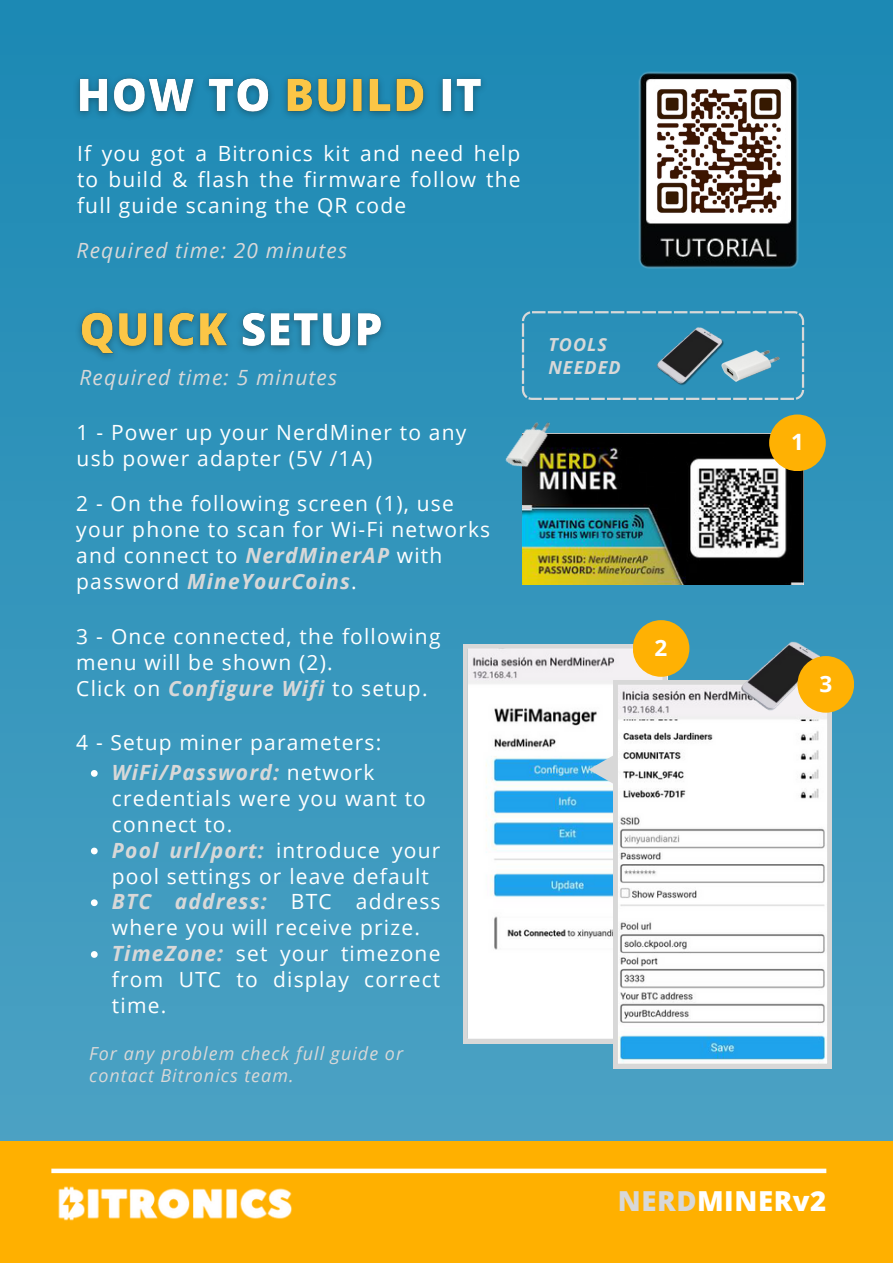
<style>
.page{position:relative;width:893px;height:1264px;background:#fff}
.page>*{position:absolute;margin:0;border:0;box-sizing:border-box;transform-origin:0 0}
.t1{font:800 27.6px "Open Sans";letter-spacing:.02em;color:#fff}
.t2{font:700 22.5px "Open Sans";color:#fff}
.t3{font:21px/25.8px "Open Sans";letter-spacing:.055em;color:#fff}
.t4{font:italic 21px "Open Sans";letter-spacing:.055em;color:#d8d8d8}
.t5{font:italic 18px "Open Sans";letter-spacing:.055em;color:#d8d8d8}
.t6{font:italic 700 18px "Open Sans";letter-spacing:.055em;color:#d8d8d8}
.s1{font-weight:700;font-style:italic;color:#d8d8d8}
.s2{color:#d8d8d8}
</style>
<div class="page">
<div style="left:0;top:0;width:892px;height:1262px;background:linear-gradient(to bottom,#1b88b3,#51a4c5)"></div>
<img style="left:630px;top:64px;width:173px;height:207px">
<img style="left:653px;top:85px;width:131px;height:131px">
<div style="left:0;top:1141px;width:892px;height:121px;background:#ffb000"></div>
<img style="left:58px;top:1186px;width:234px;height:35px">
<div style="left:51px;top:1168px;width:775px;height:5px;background:#fff"></div>
<img style="left:522px;top:433px;width:281px;height:151px">
<svg style="left:522px;top:311px;width:282px;height:89px;background:#3895bb"></svg>
<img style="left:726px;top:339px;width:54px;height:47px">
<svg style="left:463px;top:644px;width:204px;height:399px"></svg>
<div style="left:769px;top:414px;width:56px;height:57px;background:#ffb103;border-radius:50%"></div>
<svg style="left:613px;top:680px;width:218px;height:388px"></svg>
<svg style="left:588px;top:755px;width:25px;height:28px"></svg>
<img style="left:490px;top:406px;width:77px;height:73px">
<img style="left:740px;top:631px;width:79px;height:81px">
<div style="left:797px;top:656px;width:57px;height:56px;background:#ffb103;border-radius:50%"></div>
<div style="left:632px;top:620px;width:57px;height:56px;background:#ffb103;border-radius:50%"></div>
<img style="left:653px;top:318px;width:73px;height:79px">
<img style="left:66px;top:54px;width:428px;height:84px">
<img style="left:68px;top:288px;width:328px;height:84px">
<svg style="left:91px;top:770px;width:7px;height:6px"></svg>
<svg style="left:91px;top:847px;width:7px;height:7px"></svg>
<svg style="left:91px;top:899px;width:7px;height:7px"></svg>
<svg style="left:91px;top:951px;width:7px;height:6px"></svg>
<p class="t3" style="left:77px;top:140px;width:445px;text-align:justify">If you got a Bitronics kit and need help to build &amp; flash the firmware follow the full guide scaning the QR code</p>
<p class="t4" style="left:77px;top:236px;width:272px">Required time: 20 minutes</p>
<p class="t4" style="left:79px;top:362px;width:259px">Required time: 5 minutes</p>
<p class="t3" style="left:77px;top:419px;width:391px">1 - Power up your NerdMiner to any usb power adapter (5V /1A)</p>
<p class="t3" style="left:76px;top:490px;width:415px">2 - On the following screen (1), use your phone to scan for Wi-Fi networks and connect to <span class="s1">NerdMinerAP</span> with password <span class="s1">MineYourCoins</span>.</p>
<p class="t3" style="left:76px;top:622px;width:366px">3 - Once connected, the following menu will be shown (2).</p>
<p class="t3" style="left:76px;top:674px;width:353px">Click on <span class="s1">Configure Wifi</span> to setup.</p>
<p class="t3" style="left:76px;top:728px;width:306px">4 - Setup miner parameters:</p>
<p class="t3" style="left:112px;top:759px;width:315px"><span class="s1">WiFi/Password:</span> network credentials were you want to connect to.</p>
<p class="t3" style="left:112px;top:836px;width:330px"><span class="s1">Pool url/port:</span> introduce your pool settings or leave default</p>
<p class="t3" style="left:112px;top:888px;width:330px"><span class="s1">BTC address:</span> BTC address where you will receive prize.</p>
<p class="t3" style="left:112px;top:940px;width:330px;text-align:justify"><span class="s1">TimeZone:</span> set your timezone from UTC to display correct time.</p>
<p class="t5" style="left:89px;top:1040px;width:315px">For any problem check full guide or</p>
<p class="t5" style="left:89px;top:1062px;width:206px">contact Bitronics team.</p>
<p class="t6" style="left:548px;top:332px;width:60px">TOOLS</p>
<p class="t6" style="left:548px;top:354px;width:74px">NEEDED</p>
<p class="t2" style="left:654px;top:632px;width:14px">2</p>
<p class="t2" style="left:791px;top:426px;width:14px">1</p>
<p class="t2" style="left:819px;top:668px;width:14px">3</p>
<p class="t1" style="left:618px;top:1181px;width:210px"><span class="s2">NERD</span>MINERv2</p>
</div>
